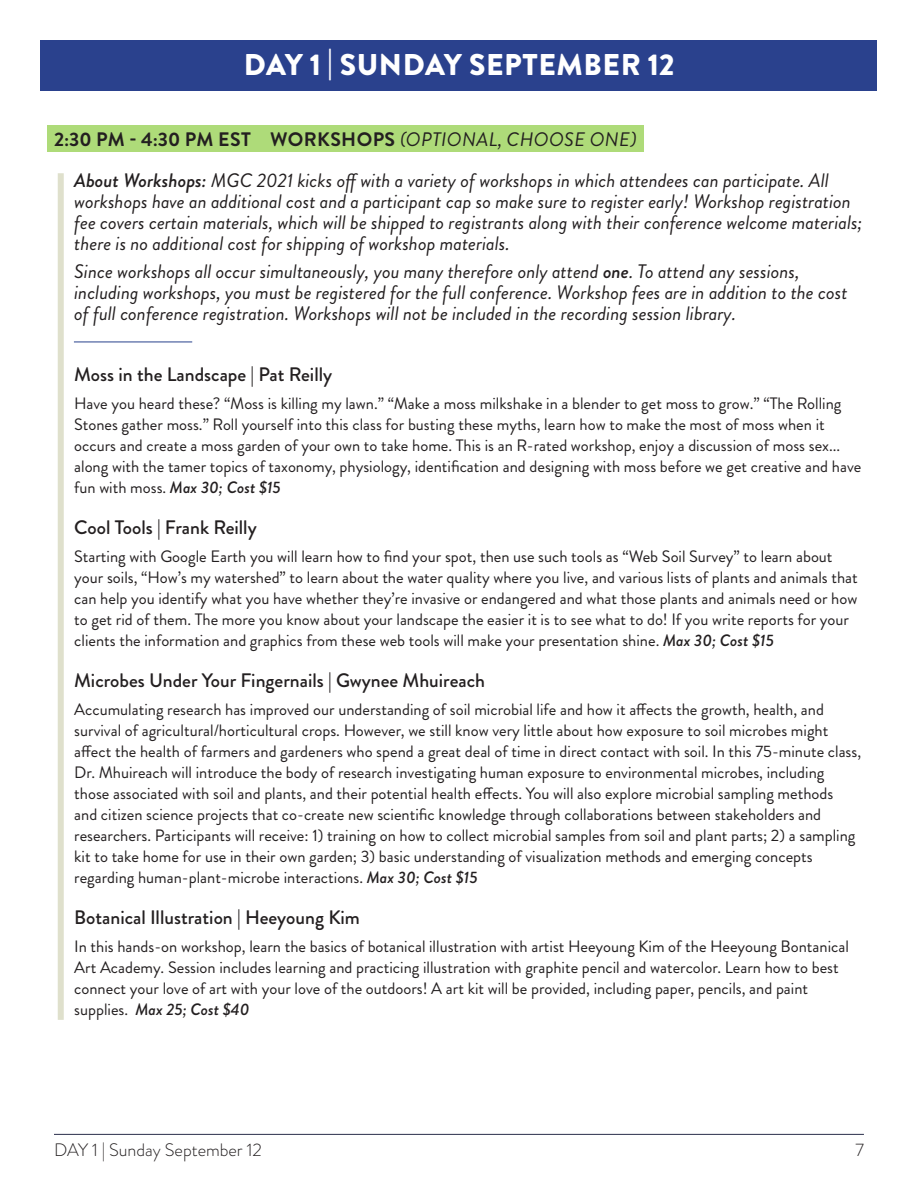
<style>
.page{position:relative;width:918px;height:1188px;background:#fff}
.page>*{position:absolute;margin:0;border:0;box-sizing:border-box;transform-origin:0 0}
.t1{font:900 30px "Brandon Grotesque";letter-spacing:.02em;color:#fff}
.Description_title{font:italic 19.5px/21px "Brandon Grotesque";color:#231f20}
.Description_title-2{font:500 19.5px "Brandon Grotesque";color:#231f20}
.time_label{font:700 19.5px "Brandon Grotesque";letter-spacing:.02em;color:#231f20}
.t2{font:300 18px "Brandon Grotesque";color:#231f20}
.Descriptions{font:16.5px/21px "Brandon Grotesque";color:#231f20}
.s1{font-weight:400;font-style:italic}
.s2{font-weight:500}
.s3{font-weight:500;font-style:italic}
</style>
<div class="page">
<hr style="left:54px;top:1134px;width:810px;height:1px;background:#2a2e4b">
<div style="left:40px;top:40px;width:838px;height:51px;background:#2a418d"></div>
<div style="left:47px;top:125px;width:596px;height:27px;background:#aedb79"></div>
<div style="left:58px;top:173px;width:6px;height:847px;background:#dfe0cc"></div>
<hr style="left:74px;top:342px;width:118px;height:1px;background:#28428d">
<p class="t1" style="left:244px;top:43px;width:432px">DAY 1 | SUNDAY SEPTEMBER 12</p>
<p class="time_label" style="left:54px;top:125px;width:584px">2:30 PM - 4:30 PM EST WORKSHOPS <span class="s1">(OPTIONAL, CHOOSE ONE)</span></p>
<p class="Description_title" style="left:74px;top:170px;width:790px"><span class="s2">About Workshops:</span> MGC 2021 kicks off with a variety of workshops in which attendees can participate. All workshops have an additional cost and a participant cap so make sure to register early! Workshop registration fee covers certain materials, which will be shipped to registrants along with their conference welcome materials; there is no additional cost for shipping of workshop materials.</p>
<p class="Description_title" style="left:74px;top:261px;width:775px">Since workshops all occur simultaneously, you many therefore only attend <span class="s2">one</span>. To attend any sessions, including workshops, you must be registered for the full conference. Workshop fees are in addition to the cost of full conference registration. Workshops will not be included in the recording session library.</p>
<p class="Description_title-2" style="left:74px;top:361px;width:259px">Moss in the Landscape | Pat Reilly</p>
<p class="Descriptions" style="left:74px;top:393px;width:789px">Have you heard these? “Moss is killing my lawn.” “Make a moss milkshake in a blender to get moss to grow.” “The Rolling Stones gather moss.” Roll yourself into this class for busting these myths, learn how to make the most of moss when it occurs and create a moss garden of your own to take home. This is an R-rated workshop, enjoy a discussion of moss sex... along with the tamer topics of taxonomy, physiology, identification and designing with moss before we get creative and have fun with moss. <span class="s3">Max 30; Cost $15</span></p>
<p class="Description_title-2" style="left:74px;top:514px;width:184px">Cool Tools | Frank Reilly</p>
<p class="Descriptions" style="left:74px;top:546px;width:785px">Starting with Google Earth you will learn how to find your spot, then use such tools as “Web Soil Survey” to learn about your soils, “How’s my watershed” to learn about the water quality where you live, and various lists of plants and animals that can help you identify what you have whether they’re invasive or endangered and what those plants and animals need or how to get rid of them. The more you know about your landscape the easier it is to see what to do! If you write reports for your clients the information and graphics from these web tools will make your presentation shine. <span class="s3">Max 30; Cost $15</span></p>
<p class="Description_title-2" style="left:74px;top:667px;width:412px">Microbes Under Your Fingernails | Gwynee Mhuireach</p>
<p class="Descriptions" style="left:74px;top:699px;width:788px">Accumulating research has improved our understanding of soil microbial life and how it affects the growth, health, and survival of agricultural/horticultural crops. However, we still know very little about how exposure to soil microbes might affect the health of farmers and gardeners who spend a great deal of time in direct contact with soil. In this 75-minute class, Dr. Mhuireach will introduce the body of research investigating human exposure to environmental microbes, including those associated with soil and plants, and their potential health effects. You will also explore microbial sampling methods<br>and citizen science projects that co-create new scientific knowledge through collaborations between stakeholders and researchers. Participants will receive: 1) training on how to collect microbial samples from soil and plant parts; 2) a sampling kit to take home for use in their own garden; 3) basic understanding of visualization methods and emerging concepts regarding human-plant-microbe interactions. <span class="s3">Max 30; Cost $15</span></p>
<p class="Description_title-2" style="left:74px;top:904px;width:287px">Botanical Illustration | Heeyoung Kim</p>
<p class="Descriptions" style="left:74px;top:936px;width:776px">In this hands-on workshop, learn the basics of botanical illustration with artist Heeyoung Kim of the Heeyoung Bontanical Art Academy. Session includes learning and practicing illustration with graphite pencil and watercolor. Learn how to best connect your love of art with your love of the outdoors! A art kit will be provided, including paper, pencils, and paint supplies. <span class="s3">Max 25; Cost $40</span></p>
<p class="t2" style="left:54px;top:1137px;width:209px">DAY 1 | Sunday September 12</p>
<p class="t2" style="left:855px;top:1137px;width:10px">7</p>
</div>
